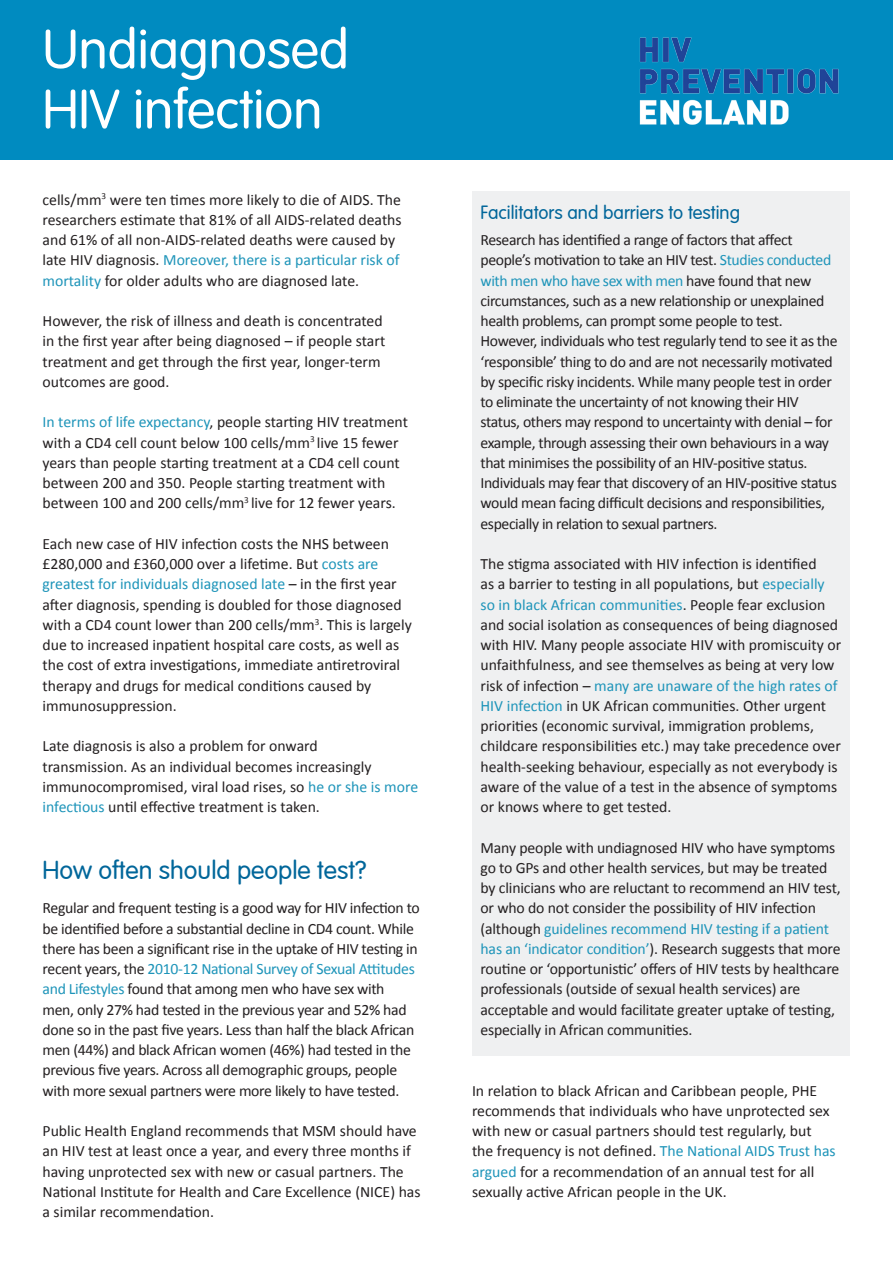
<style>
.page{position:relative;width:893px;height:1263px;background:#fff}
.page>*{position:absolute;margin:0;border:0;box-sizing:border-box;transform-origin:0 0}
.t1{font:300 54px/60px "VAG Rounded";color:#fff}
.t2{font:300 25.5px "VAG Rounded";color:#01669a}
.sub_header{font:300 18.75px "VAG Rounded";color:#01669a}
.text{font:15.75px/20.2px "Calibri";color:#231f20}
.text__no_indent{font:15.75px/20.2px "Calibri";letter-spacing:-.025em;color:#231f20}
.text-2{font:15.75px/20.2px "Calibri";letter-spacing:-.02em;color:#231f20}
.s1{color:#1d94b9}
</style>
<div class="page">
<div style="left:0;top:0;width:893px;height:159px;background:#008bc0"></div>
<img style="left:639px;top:37px;width:200px;height:88px">
<div style="left:472px;top:191px;width:378px;height:864px;background:#eff0f1"></div>
<p class="t1" style="left:43px;top:21px;width:308px">Undiagnosed<br>HIV infection</p>
<p class="text" style="left:43px;top:188px;width:361px">cells/mm<sup>3</sup> were ten times more likely to die of AIDS. The researchers estimate that 81% of all AIDS-related deaths and 61% of all non-AIDS-related deaths were caused by late HIV diagnosis. <span class="s1">Moreover, there is a particular risk of mortality</span> for older adults who are diagnosed late.</p>
<p class="text" style="left:43px;top:310px;width:344px">However, the risk of illness and death is concentrated in the first year after being diagnosed – if people start treatment and get through the first year, longer-term outcomes are good.</p>
<p class="text" style="left:43px;top:411px;width:367px"><span class="s1">In terms of life expectancy</span>, people starting HIV treatment with a CD4 cell count below 100 cells/mm<sup>3</sup> live 15 fewer years than people starting treatment at a CD4 cell count between 200 and 350. People starting treatment with between 100 and 200 cells/mm<sup>3</sup> live for 12 fewer years.</p>
<p class="text" style="left:43px;top:533px;width:371px">Each new case of HIV infection costs the NHS between £280,000 and £360,000 over a lifetime. But <span class="s1">costs are greatest for individuals diagnosed late</span> – in the first year after diagnosis, spending is doubled for those diagnosed with a CD4 count lower than 200 cells/mm<sup>3</sup>. This is largely due to increased inpatient hospital care costs, as well as the cost of extra investigations, immediate antiretroviral therapy and drugs for medical conditions caused by immunosuppression.</p>
<p class="text" style="left:43px;top:735px;width:377px">Late diagnosis is also a problem for onward<br>transmission. As an individual becomes increasingly immunocompromised, viral load rises, so <span class="s1">he or she is more infectious</span> until effective treatment is taken.</p>
<p class="t2" style="left:43px;top:855px;width:325px">How often should people test?</p>
<p class="text-2" style="left:43px;top:897px;width:379px">Regular and frequent testing is a good way for HIV infection to be identified before a substantial decline in CD4 count. While there has been a significant rise in the uptake of HIV testing in recent years, the <span class="s1">2010-12 National Survey of Sexual Attitudes and Lifestyles</span> found that among men who have sex with men, only 27% had tested in the previous year and 52% had done so in the past five years. Less than half the black African men (44%) and black African women (46%) had tested in the previous five years. Across all demographic groups, people with more sexual partners were more likely to have tested.</p>
<p class="text" style="left:43px;top:1120px;width:380px">Public Health England recommends that MSM should have an HIV test at least once a year, and every three months if having unprotected sex with new or casual partners. The National Institute for Health and Care Excellence (NICE) has a similar recommendation.</p>
<p class="sub_header" style="left:480px;top:201px;width:261px">Facilitators and barriers to testing</p>
<p class="text__no_indent" style="left:480px;top:229px;width:359px">Research has identified a range of factors that affect people’s motivation to take an HIV test. <span class="s1">Studies conducted with men who have sex with men</span> have found that new circumstances, such as a new relationship or unexplained health problems, can prompt some people to test.<br>However, individuals who test regularly tend to see it as the ‘responsible’ thing to do and are not necessarily motivated by specific risky incidents. While many people test in order to eliminate the uncertainty of not knowing their HIV status, others may respond to uncertainty with denial – for example, through assessing their own behaviours in a way that minimises the possibility of an HIV-positive status.<br>Individuals may fear that discovery of an HIV-positive status would mean facing difficult decisions and responsibilities, especially in relation to sexual partners.</p>
<p class="text" style="left:480px;top:553px;width:362px">The stigma associated with HIV infection is identified<br>as a barrier to testing in all populations, but <span class="s1">especially so in black African communities</span>. People fear exclusion and social isolation as consequences of being diagnosed with HIV. Many people associate HIV with promiscuity or unfaithfulness, and see themselves as being at very low risk of infection – <span class="s1">many are unaware of the high rates of HIV infection</span> in UK African communities. Other urgent priorities (economic survival, immigration problems, childcare responsibilities etc.) may take precedence over health-seeking behaviour, especially as not everybody is aware of the value of a test in the absence of symptoms or knows where to get tested.</p>
<p class="text" style="left:480px;top:836px;width:362px">Many people with undiagnosed HIV who have symptoms go to GPs and other health services, but may be treated by clinicians who are reluctant to recommend an HIV test, or who do not consider the possibility of HIV infection (although <span class="s1">guidelines recommend HIV testing if a patient has an ‘indicator condition’</span>). Research suggests that more routine or ‘opportunistic’ offers of HIV tests by healthcare professionals (outside of sexual health services) are acceptable and would facilitate greater uptake of testing, especially in African communities.</p>
<p class="text" style="left:472px;top:1079px;width:365px">In relation to black African and Caribbean people, PHE recommends that individuals who have unprotected sex with new or casual partners should test regularly, but the frequency is not defined. <span class="s1">The National AIDS Trust has argued</span> for a recommendation of an annual test for all sexually active African people in the UK.</p>
</div>
